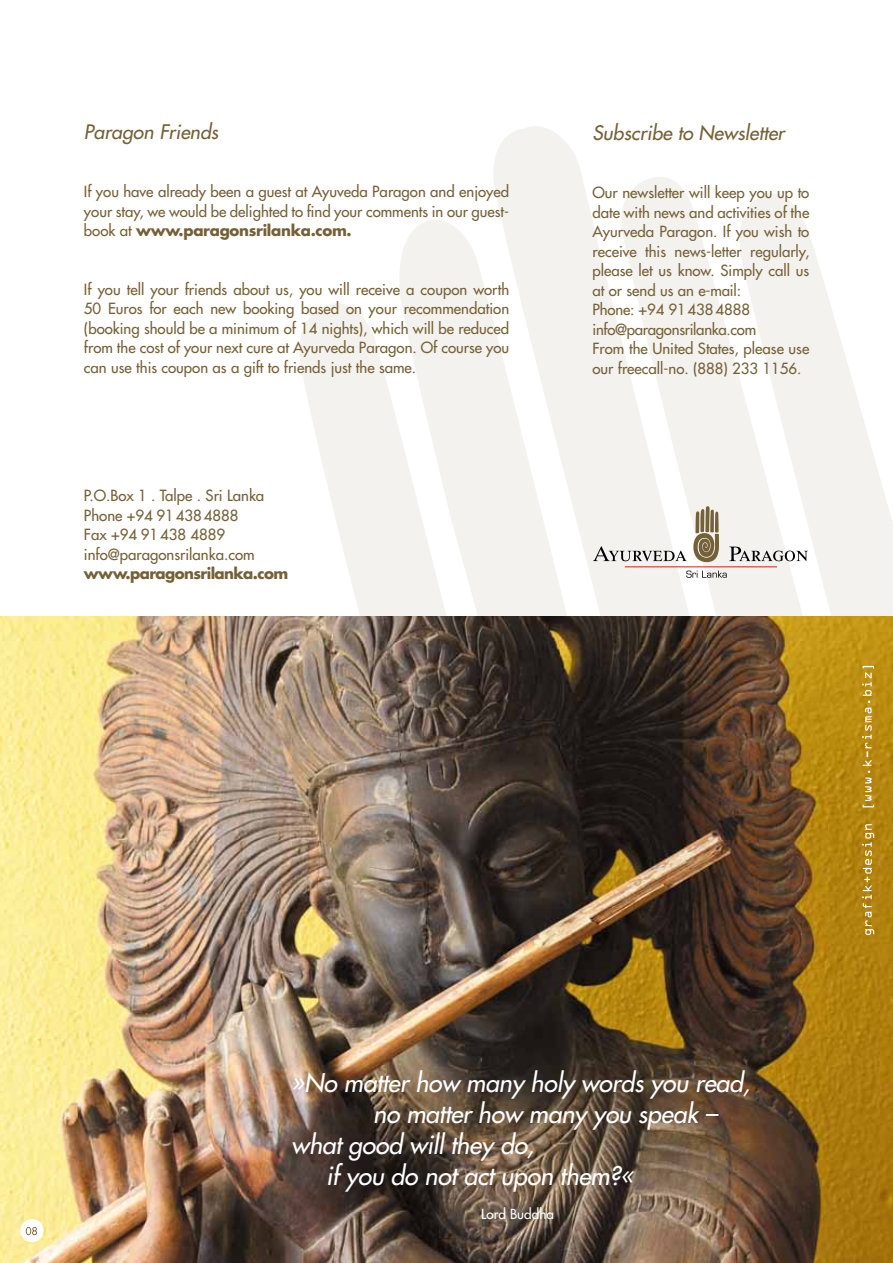
<style>
.page{position:relative;width:893px;height:1263px;background:#fff}
.page>*{position:absolute;margin:0;border:0;box-sizing:border-box;transform-origin:0 0}
.t1{font:italic 25.05px "Futura";letter-spacing:-.01em;color:#fff}
.t2{font:italic 19.5px "Futura";color:#756137}
.t3{font:15px/19.5px "Futura";color:#756137}
.t4{font:700 15px "Futura";letter-spacing:-.04em;color:#756137}
.t5{font:13.5px "Futura";color:#fff}
.s1{font-weight:700}
</style>
<div class="page">
<svg style="left:297px;top:303px;width:99px;height:314px;fill:#f4f2ef"></svg>
<svg style="left:396px;top:220px;width:95px;height:397px;fill:#f4f2ef"></svg>
<svg style="left:491px;top:126px;width:128px;height:491px;fill:#f4f2ef"></svg>
<svg style="left:826px;top:291px;width:67px;height:326px;fill:#f4f2ef"></svg>
<svg style="left:619px;top:177px;width:207px;height:440px;fill:#f4f2ef"></svg>
<img style="left:0;top:617px;width:893px;height:646px">
<div style="left:20px;top:1219px;width:24px;height:23px;background:#fff;border-radius:50%"></div>
<svg style="left:26px;top:1227px;width:11px;height:8px"></svg>
<svg style="left:862px;top:824px;width:12px;height:111px"></svg>
<svg style="left:862px;top:666px;width:12px;height:141px;background:#c39d39"></svg>
<svg style="left:693px;top:506px;width:26px;height:56px"></svg>
<svg style="left:593px;top:546px;width:94px;height:15px"></svg>
<svg style="left:729px;top:547px;width:79px;height:14px"></svg>
<svg style="left:686px;top:570px;width:41px;height:8px"></svg>
<hr style="left:625px;top:567px;width:152px;height:1px;background:#c52512">
<h2 class="t2" style="left:84px;top:119px;width:136px">Paragon Friends</h2>
<p class="t3" style="left:84px;top:182px;width:427px;text-align:justify">If you have already been a guest at Ayuveda Paragon and enjoyed your stay, we would be delighted to find your comments in our guest&shy;book at <span class="s1">www.paragonsrilanka.com.</span></p>
<p class="t3" style="left:84px;top:279px;width:427px;text-align:justify">If you tell your friends about us, you will receive a coupon worth 50 Euros for each new booking based on your recommendation (booking should be a minimum of 14 nights), which will be reduced from the cost of your next cure at Ayurveda Paragon. Of course you can use this coupon as a gift to friends just the same.</p>
<p class="t3" style="left:84px;top:486px;width:182px">P.O.Box 1 . Talpe . Sri Lanka<br>Phone +94 914384888<br>Fax +94 91438 4889 info@paragonsrilanka.com</p>
<p class="t4" style="left:84px;top:563px;width:206px">www.paragonsrilanka.com</p>
<h2 class="t2" style="left:592px;top:120px;width:193px">Subscribe to Newsletter</h2>
<p class="t3" style="left:592px;top:183px;width:218px">Our newsletter will keep you up to date with news and activities of the<br>Ayurveda Paragon. If you wish to receive this news-letter regularly, please let us know. Simply call us at or send us an e-mail:<br>Phone: +94 914384888 info@paragonsrilanka.com<br>From the United States, please use our freecall-no. (888) 233 1156.</p>
<h1 class="t1" style="left:291px;top:1066px;width:460px">»No matter how many holy words you read,</h1>
<h1 class="t1" style="left:373px;top:1097px;width:346px">no matter how many you speak –</h1>
<h1 class="t1" style="left:291px;top:1128px;width:244px">what good will they do,</h1>
<h1 class="t1" style="left:326px;top:1159px;width:309px">if you do not act upon them?«</h1>
<p class="t5" style="left:481px;top:1205px;width:74px">Lord Buddha</p>
</div>
